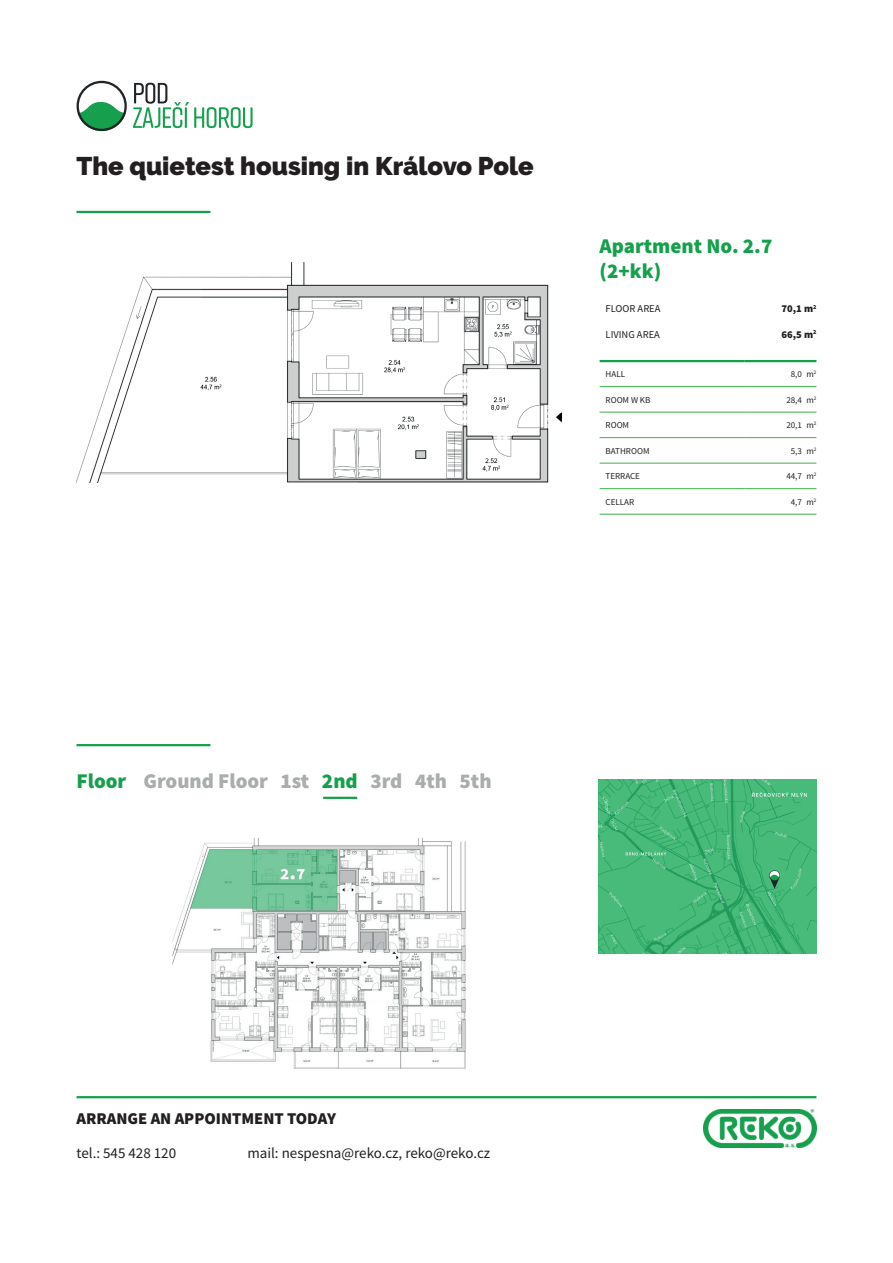
<style>
.page{position:relative;width:893px;height:1263px;background:#fff}
.page>*{position:absolute;margin:0;border:0;box-sizing:border-box;transform-origin:0 0}
.t1{font:900 25.5px "Raleway";color:#231f20}
.t2{font:900 21px "Source Sans Pro";color:#a9adac}
.t3{font:900 21px/25.2px "Source Sans Pro";color:#16a04d}
.t4{font:900 16.5px "Source Sans Pro";color:#231f20}
.t5{font:15px "Source Sans Pro";color:#231f20}
.t6{font:10.5px "Source Sans Pro";color:#231f20}
.t7{font:900 10.5px "Source Sans Pro";color:#231f20}
.t8{font:9px "Source Sans Pro";color:#231f20}
.s1{color:#16a04d}
</style>
<div class="page">
<svg style="left:133px;top:83px;width:120px;height:45px"></svg>
<svg style="left:77px;top:81px;width:50px;height:50px"></svg>
<hr style="left:77px;top:211px;width:133px;height:2px;background:#16a04d">
<img style="left:599px;top:780px;width:217px;height:174px">
<hr style="left:77px;top:1096px;width:739px;height:2px;background:#16a04d">
<hr style="left:77px;top:744px;width:133px;height:2px;background:#16a04d">
<img style="left:704px;top:1109px;width:112px;height:38px">
<hr style="left:323px;top:797px;width:34px;height:2px;background:#16a04d">
<img style="left:172px;top:839px;width:294px;height:229px">
<img style="left:77px;top:263px;width:484px;height:219px">
<hr style="left:600px;top:360px;width:144px;height:2px;background:#16a04d">
<hr style="left:744px;top:360px;width:58px;height:2px;background:#16a04d">
<svg style="left:802px;top:360px;width:14px;height:2px"></svg>
<hr style="left:600px;top:386px;width:144px;height:1px;background:#40ae49">
<hr style="left:744px;top:386px;width:58px;height:1px;background:#40ae49">
<svg style="left:802px;top:386px;width:14px;height:1px"></svg>
<hr style="left:600px;top:412px;width:144px;height:1px;background:#40ae49">
<hr style="left:744px;top:412px;width:58px;height:1px;background:#40ae49">
<svg style="left:802px;top:412px;width:14px;height:1px"></svg>
<hr style="left:600px;top:437px;width:144px;height:1px;background:#40ae49">
<hr style="left:744px;top:437px;width:58px;height:1px;background:#40ae49">
<svg style="left:802px;top:437px;width:14px;height:1px"></svg>
<hr style="left:600px;top:463px;width:144px;height:1px;background:#40ae49">
<hr style="left:744px;top:463px;width:58px;height:1px;background:#40ae49">
<svg style="left:802px;top:463px;width:14px;height:1px"></svg>
<hr style="left:600px;top:488px;width:144px;height:1px;background:#40ae49">
<hr style="left:744px;top:488px;width:58px;height:1px;background:#40ae49">
<svg style="left:802px;top:488px;width:14px;height:1px"></svg>
<hr style="left:600px;top:514px;width:144px;height:1px;background:#40ae49">
<hr style="left:744px;top:514px;width:58px;height:1px;background:#40ae49">
<svg style="left:802px;top:514px;width:14px;height:1px"></svg>
<h1 class="t1" style="left:77px;top:151px;width:459px">The quietest housing in Královo Pole</h1>
<h2 class="t3" style="left:600px;top:233px;width:174px">Apartment No. 2.7 (2+kk)</h2>
<p class="t6" style="left:606px;top:302px;width:56px">FLOOR AREA</p>
<p class="t7" style="left:781px;top:301px;width:36px">70,1 m<sup>2</sup></p>
<p class="t6" style="left:606px;top:328px;width:56px">LIVING AREA</p>
<p class="t7" style="left:781px;top:327px;width:36px">66,5 m<sup>2</sup></p>
<p class="t8" style="left:606px;top:368px;width:21px">HALL</p>
<p class="t8" style="left:791px;top:368px;width:27px">8,0 m<sup>2</sup></p>
<p class="t8" style="left:606px;top:394px;width:46px">ROOM W KB</p>
<p class="t8" style="left:786px;top:394px;width:32px">28,4 m<sup>2</sup></p>
<p class="t8" style="left:606px;top:419px;width:25px">ROOM</p>
<p class="t8" style="left:786px;top:419px;width:32px">20,1 m<sup>2</sup></p>
<p class="t8" style="left:606px;top:445px;width:46px">BATHROOM</p>
<p class="t8" style="left:791px;top:445px;width:27px">5,3 m<sup>2</sup></p>
<p class="t8" style="left:606px;top:471px;width:36px">TERRACE</p>
<p class="t8" style="left:786px;top:471px;width:32px">44,7 m<sup>2</sup></p>
<p class="t8" style="left:606px;top:496px;width:30px">CELLAR</p>
<p class="t8" style="left:791px;top:496px;width:27px">4,7 m<sup>2</sup></p>
<h2 class="t2" style="left:77px;top:766px;width:416px"><span class="s1">Floor</span> Ground Floor 1st <span class="s1">2nd</span> 3rd 4th 5th</h2>
<h3 class="t4" style="left:77px;top:1107px;width:261px">ARRANGE AN APPOINTMENT TODAY</h3>
<h3 class="t5" style="left:77px;top:1144px;width:101px">tel.: 545 428 120</h3>
<h3 class="t5" style="left:247px;top:1144px;width:244px">mail: nespesna@reko.cz, reko@reko.cz</h3>
</div>
